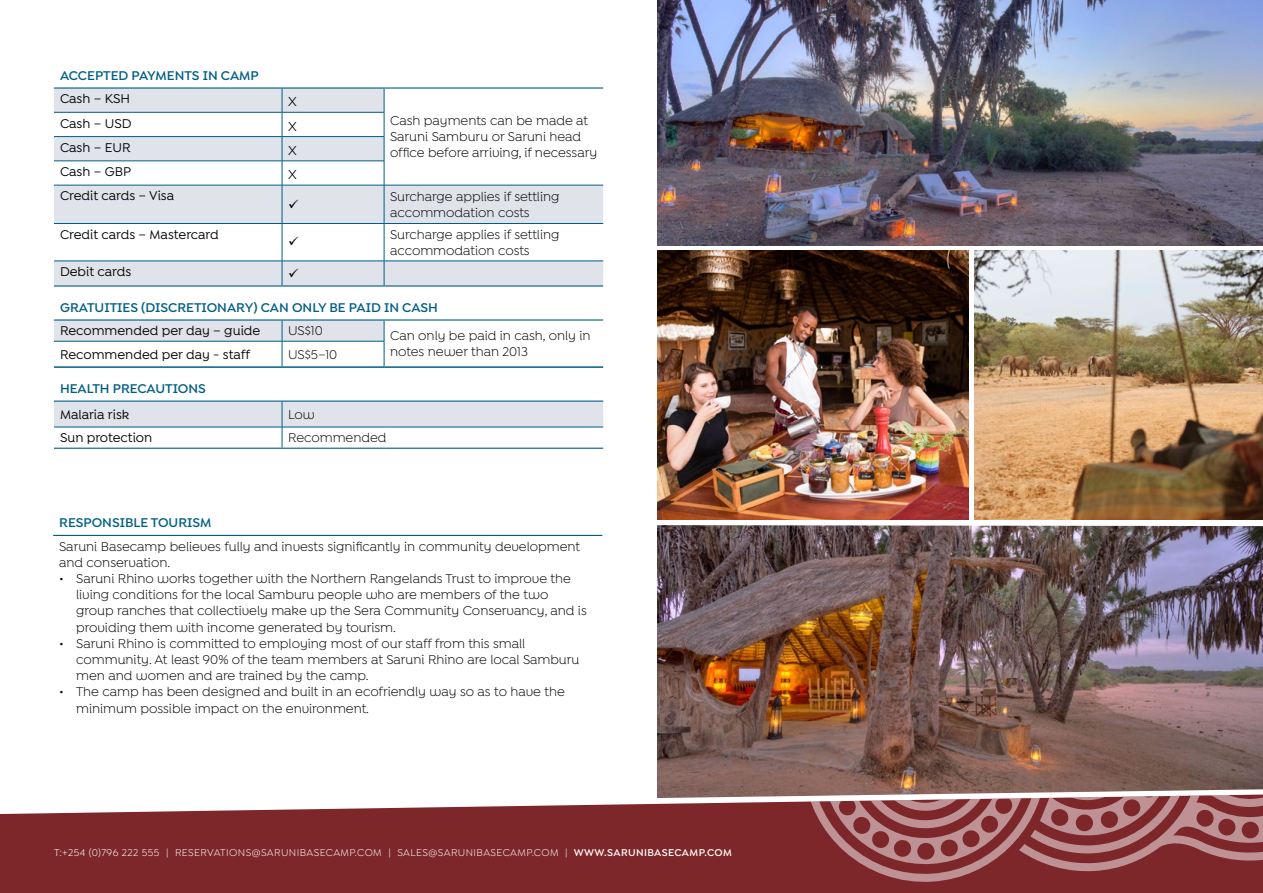
<style>
.page{position:relative;width:1263px;height:893px;background:#fff}
.page>*{position:absolute;margin:0;border:0;box-sizing:border-box;transform-origin:0 0}
.t1{font:18px "Isidora Sans Alt";color:#000}
.t2{font:13.5px/16.2px "Isidora Sans Alt";color:#000}
.t3{font:500 13.5px "Isidora Sans Alt";color:#000}
.t4{font:600 13.5px "Isidora Sans Alt";color:#005e86}
.t5{font:10.5px "Isidora Sans";letter-spacing:.04em;color:#fff}
.s1{font-weight:600}
</style>
<div class="page">
<svg style="left:0;top:801px;width:1263px;height:92px;background:#873639"></svg>
<svg style="left:800px;top:798px;width:463px;height:88px;background:#954e51"></svg>
<svg style="left:54px;top:89px;width:549px;height:196px"></svg>
<svg style="left:54px;top:321px;width:549px;height:127px"></svg>
<hr style="left:54px;top:87px;width:228px;height:2px;background:#005e86">
<hr style="left:282px;top:87px;width:102px;height:2px;background:#005e86">
<hr style="left:384px;top:87px;width:219px;height:2px;background:#005e86">
<hr style="left:54px;top:285px;width:228px;height:2px;background:#005e86">
<hr style="left:282px;top:285px;width:102px;height:2px;background:#005e86">
<hr style="left:384px;top:285px;width:219px;height:2px;background:#005e86">
<hr style="left:54px;top:319px;width:228px;height:2px;background:#005e86">
<hr style="left:282px;top:319px;width:102px;height:2px;background:#005e86">
<hr style="left:384px;top:319px;width:219px;height:2px;background:#005e86">
<hr style="left:54px;top:448px;width:228px;height:1px;background:#005e86">
<hr style="left:282px;top:448px;width:102px;height:1px;background:#005e86">
<hr style="left:384px;top:448px;width:219px;height:1px;background:#005e86">
<hr style="left:54px;top:112px;width:228px;height:1px;background:#005e86">
<hr style="left:282px;top:112px;width:102px;height:1px;background:#005e86">
<hr style="left:54px;top:136px;width:228px;height:1px;background:#005e86">
<hr style="left:282px;top:136px;width:102px;height:1px;background:#005e86">
<hr style="left:54px;top:161px;width:228px;height:1px;background:#005e86">
<hr style="left:282px;top:161px;width:102px;height:1px;background:#005e86">
<svg style="left:282px;top:89px;width:1px;height:96px"></svg>
<svg style="left:384px;top:89px;width:1px;height:96px"></svg>
<hr style="left:54px;top:185px;width:228px;height:1px;background:#005e86">
<hr style="left:282px;top:185px;width:102px;height:1px;background:#005e86">
<hr style="left:282px;top:185px;width:1px;height:38px;background:#005e86">
<hr style="left:384px;top:185px;width:219px;height:1px;background:#005e86">
<hr style="left:384px;top:185px;width:1px;height:38px;background:#005e86">
<hr style="left:54px;top:223px;width:228px;height:1px;background:#005e86">
<hr style="left:282px;top:223px;width:102px;height:1px;background:#005e86">
<hr style="left:282px;top:224px;width:1px;height:37px;background:#005e86">
<hr style="left:384px;top:223px;width:219px;height:1px;background:#005e86">
<hr style="left:384px;top:224px;width:1px;height:37px;background:#005e86">
<hr style="left:54px;top:261px;width:228px;height:1px;background:#005e86">
<hr style="left:282px;top:261px;width:102px;height:1px;background:#005e86">
<svg style="left:282px;top:261px;width:1px;height:24px"></svg>
<hr style="left:384px;top:261px;width:219px;height:1px;background:#005e86">
<svg style="left:384px;top:261px;width:1px;height:24px"></svg>
<hr style="left:54px;top:341px;width:228px;height:1px;background:#005e86">
<hr style="left:282px;top:341px;width:102px;height:1px;background:#005e86">
<svg style="left:282px;top:321px;width:1px;height:45px"></svg>
<svg style="left:384px;top:321px;width:1px;height:45px"></svg>
<hr style="left:54px;top:366px;width:228px;height:2px;background:#005e86">
<hr style="left:282px;top:366px;width:102px;height:2px;background:#005e86">
<hr style="left:384px;top:366px;width:219px;height:2px;background:#005e86">
<hr style="left:54px;top:401px;width:228px;height:1px;background:#005e86">
<hr style="left:282px;top:401px;width:102px;height:1px;background:#005e86">
<hr style="left:384px;top:401px;width:219px;height:1px;background:#005e86">
<hr style="left:54px;top:427px;width:228px;height:1px;background:#005e86">
<hr style="left:282px;top:427px;width:102px;height:1px;background:#005e86">
<hr style="left:384px;top:427px;width:219px;height:1px;background:#005e86">
<svg style="left:282px;top:402px;width:1px;height:46px"></svg>
<img style="left:657px;top:525px;width:606px;height:273px">
<img style="left:658px;top:251px;width:310px;height:269px">
<img style="left:657px;top:0;width:606px;height:246px">
<img style="left:974px;top:251px;width:289px;height:269px">
<hr style="left:53px;top:535px;width:549px;height:1px;background:#005e86">
<svg style="left:289px;top:199px;width:9px;height:9px"></svg>
<svg style="left:289px;top:237px;width:9px;height:9px"></svg>
<svg style="left:289px;top:268px;width:9px;height:9px"></svg>
<p class="t4" style="left:60px;top:67px;width:200px">ACCEPTED PAYMENTS IN CAMP</p>
<p class="t3" style="left:60px;top:91px;width:72px">Cash – KSH</p>
<h1 class="t1" style="left:288px;top:90px;width:10px">x</h1>
<p class="t2" style="left:390px;top:112px;width:209px">Cash payments can be made at<br>Saruni Samburu or Saruni head office before arriving, if necessary</p>
<p class="t3" style="left:60px;top:115px;width:73px">Cash – USD</p>
<h1 class="t1" style="left:288px;top:115px;width:10px">x</h1>
<p class="t3" style="left:60px;top:140px;width:72px">Cash – EUR</p>
<h1 class="t1" style="left:288px;top:139px;width:10px">x</h1>
<p class="t3" style="left:60px;top:164px;width:73px">Cash – GBP</p>
<h1 class="t1" style="left:288px;top:163px;width:10px">x</h1>
<p class="t3" style="left:60px;top:188px;width:116px">Credit cards – Visa</p>
<p class="t2" style="left:390px;top:188px;width:171px">Surcharge applies if settling accommodation costs</p>
<p class="t3" style="left:60px;top:227px;width:160px">Credit cards – Mastercard</p>
<p class="t2" style="left:390px;top:226px;width:171px">Surcharge applies if settling accommodation costs</p>
<p class="t3" style="left:60px;top:264px;width:73px">Debit cards</p>
<p class="t4" style="left:60px;top:299px;width:379px">GRATUITIES (DISCRETIONARY) CAN ONLY BE PAID IN CASH</p>
<p class="t3" style="left:60px;top:323px;width:202px">Recommended per day – guide</p>
<p class="t2" style="left:288px;top:323px;width:36px">US$10</p>
<p class="t2" style="left:390px;top:327px;width:202px">Can only be paid in cash, only in</p>
<p class="t3" style="left:60px;top:347px;width:192px">Recommended per day - staff</p>
<p class="t2" style="left:288px;top:346px;width:51px">US$5–10</p>
<p class="t2" style="left:390px;top:344px;width:139px">notes newer than 2013</p>
<p class="t4" style="left:60px;top:380px;width:147px">HEALTH PRECAUTIONS</p>
<p class="t3" style="left:60px;top:407px;width:71px">Malaria risk</p>
<p class="t2" style="left:288px;top:406px;width:28px">Low</p>
<p class="t3" style="left:60px;top:430px;width:94px">Sun protection</p>
<p class="t2" style="left:288px;top:430px;width:100px">Recommended</p>
<p class="t4" style="left:59px;top:514px;width:154px">RESPONSIBLE TOURISM</p>
<p class="t2" style="left:59px;top:538px;width:522px">Saruni Basecamp believes fully and invests significantly in community development and conservation.</p>
<p class="t2" style="left:76px;top:570px;width:512px;text-indent:-17px">• Saruni Rhino works together with the Northern Rangelands Trust to improve the living conditions for the local Samburu people who are members of the two group ranches that collectively make up the Sera Community Conservancy, and is providing them with income generated by tourism.</p>
<p class="t2" style="left:76px;top:635px;width:505px;text-indent:-17px">• Saruni Rhino is committed to employing most of our staff from this small community. At least 90% of the team members at Saruni Rhino are local Samburu men and women and are trained by the camp.</p>
<p class="t2" style="left:76px;top:684px;width:490px;text-indent:-17px">• The camp has been designed and built in an ecofriendly way so as to have the minimum possible impact on the environment.</p>
<p class="t5" style="left:54px;top:846px;width:679px">T:+254 (0)796 222 555 | RESERVATIONS@SARUNIBASECAMP.COM | SALES@SARUNIBASECAMP.COM | <span class="s1">WWW.SARUNIBASECAMP.COM</span></p>
</div>
